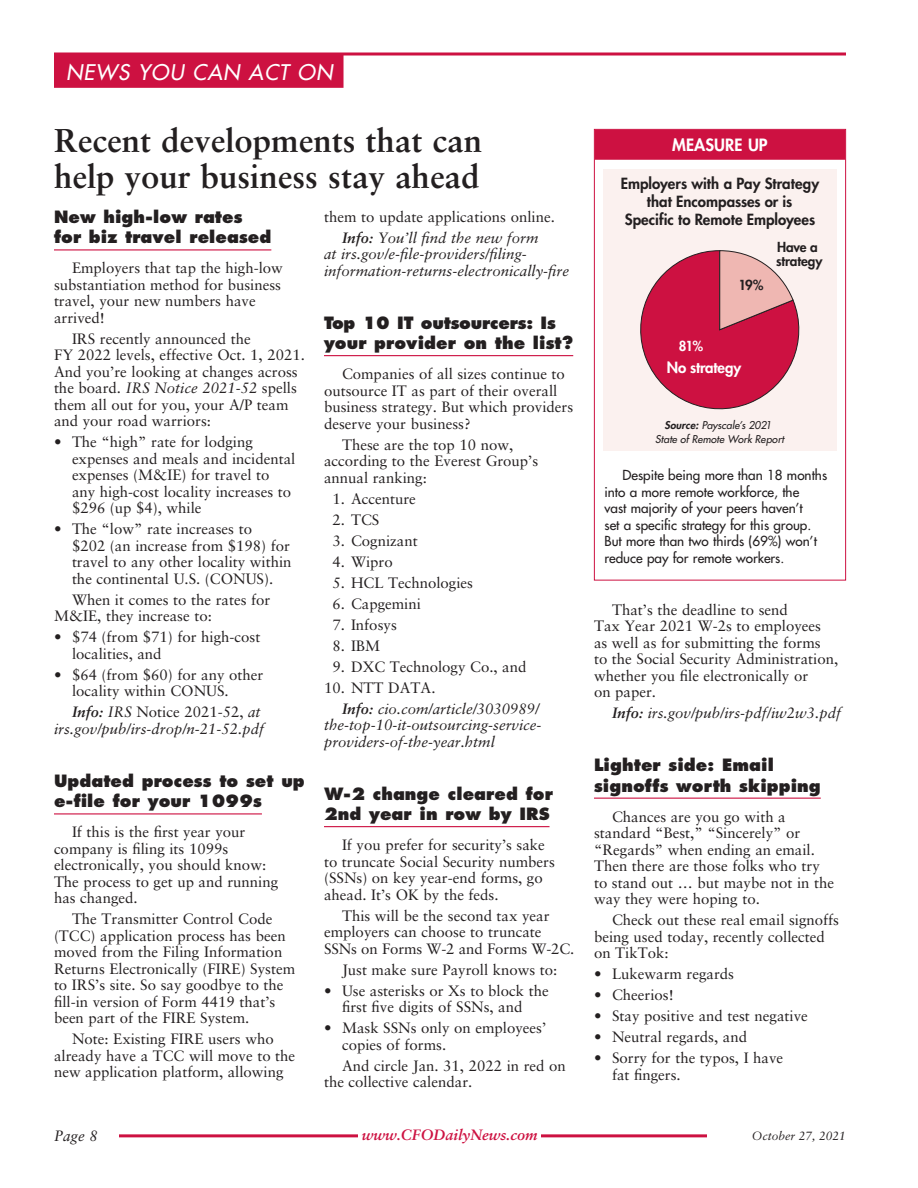
<style>
.page{position:relative;width:918px;height:1188px;background:#fff}
.page>*{position:absolute;margin:0;border:0;box-sizing:border-box;transform-origin:0 0}
.Major_Headline{font:700 33px/36px "Sabon";color:#231f20}
.Department_Head{font:italic 21px "Futura";letter-spacing:.05em;color:#fff}
.Small_headline{font:800 16.5px/20.2px "Futura";letter-spacing:.005em;color:#231f20}
._9__sidebar_cap{font:800 16.5px "Futura";letter-spacing:.005em;color:#fff}
._1___Copy{font:15px/16.5px "Sabon";color:#231f20}
._3__Copy_Bullets{font:15px/16.5px "Sabon";color:#231f20}
._4__credit{font:italic 15px/16.5px "Sabon";color:#231f20}
.t1{font:800 15px/18px "Futura";color:#231f20;text-align:center}
.t2{font:italic 700 15px "Sabon";color:#cd1141}
.t3{font:800 15px "Futura";letter-spacing:-.01em;color:#fff}
.Box_Copy{font:13.5px/16.5px "Futura";color:#231f20}
.t4{font:800 13.5px/13.8px "Futura";letter-spacing:-.005em;color:#231f20}
.t5{font:800 13.5px "Futura";color:#fff}
.t6{font:italic 12px "Sabon";color:#231f20}
.t7{font:italic 10.5px/13.5px "Futura";letter-spacing:.005em;color:#231f20;text-align:center}
.s1{font-style:italic}
.s2{font-weight:700}
.s3{font-style:normal}
.s4{font-weight:800}
</style>
<div class="page">
<div style="left:54px;top:55px;width:290px;height:33px;background:#cd1141"></div>
<svg style="left:54px;top:52px;width:792px;height:4px;background:#d64167"></svg>
<hr style="left:54px;top:1134px;width:792px;height:3px;background:#cd1141">
<div style="left:54px;top:1120px;width:64px;height:30px;background:#fff"></div>
<div style="left:708px;top:1120px;width:138px;height:30px;background:#fff"></div>
<div style="left:358px;top:1123px;width:183px;height:21px;background:#fff"></div>
<hr style="left:54px;top:249px;width:217px;height:1px;background:#cd1141">
<hr style="left:54px;top:813px;width:208px;height:1px;background:#cd1141">
<hr style="left:324px;top:355px;width:249px;height:1px;background:#cd1141">
<hr style="left:324px;top:826px;width:226px;height:1px;background:#cd1141">
<hr style="left:594px;top:798px;width:227px;height:1px;background:#cd1141">
<div style="left:595px;top:130px;width:250px;height:30px;background:#cd1141"></div>
<div style="left:594px;top:129px;width:252px;height:452px;border:1px solid #cd1141"></div>
<div style="left:603px;top:170px;width:234px;height:282px;background:#fbf1ef"></div>
<svg style="left:640px;top:250px;width:160px;height:160px"></svg>
<p class="Department_Head" style="left:66px;top:59px;width:268px">NEWS YOU CAN ACT ON</p>
<p class="Major_Headline" style="left:54px;top:122px;width:430px">Recent developments that can help your business stay ahead</p>
<p class="_9__sidebar_cap" style="left:672px;top:134px;width:97px">MEASURE UP</p>
<p class="t1" style="left:621px;top:174px;width:200px">Employers with a Pay Strategy that Encompasses or is<br>Specific to Remote Employees</p>
<p class="Small_headline" style="left:54px;top:207px;width:219px">New high-low rates for biz travel released</p>
<p class="_1___Copy" style="left:54px;top:260px;width:230px;text-indent:18px">Employers that tap the high-low substantiation method for business travel, your new numbers have arrived!</p>
<p class="_1___Copy" style="left:54px;top:330px;width:252px;text-indent:18px">IRS recently announced the<br>FY 2022 levels, effective Oct. 1, 2021.<br>And you’re looking at changes across the board. <span class="s1">IRS Notice 2021-52</span> spells them all out for you, your A/P team and your road warriors:</p>
<p class="_3__Copy_Bullets" style="left:72px;top:434px;width:225px;text-indent:-18px">• The “high” rate for lodging expenses and meals and incidental expenses (M&amp;IE) for travel to any high-cost locality increases to $296 (up $4), while</p>
<p class="_3__Copy_Bullets" style="left:72px;top:521px;width:221px;text-indent:-18px">• The “low” rate increases to<br>$202 (an increase from $198) for travel to any other locality within the continental U.S. (CONUS).</p>
<p class="_1___Copy" style="left:54px;top:591px;width:218px;text-indent:18px">When it comes to the rates for<br>M&amp;IE, they increase to:</p>
<p class="_3__Copy_Bullets" style="left:72px;top:629px;width:190px;text-indent:-18px">• $74 (from $71) for high-cost localities, and</p>
<p class="_3__Copy_Bullets" style="left:72px;top:666px;width:193px;text-indent:-18px">• $64 (from $60) for any other locality within CONUS.</p>
<p class="_4__credit" style="left:54px;top:704px;width:212px;text-align:right"><span class="s2">Info:</span> IRS <span class="s3">Notice 2021-52,</span> at irs.gov/pub/irs-drop/n-21-52.pdf</p>
<p class="Small_headline" style="left:54px;top:771px;width:252px">Updated process to set up e-file for your 1099s</p>
<p class="_1___Copy" style="left:54px;top:824px;width:226px;text-indent:18px">If this is the first year your company is filing its 1099s electronically, you should know:<br>The process to get up and running has changed.</p>
<p class="_1___Copy" style="left:54px;top:911px;width:243px;text-indent:18px">The Transmitter Control Code (TCC) application process has been moved from the Filing Information Returns Electronically (FIRE) System to IRS’s site. So say goodbye to the fill-in version of Form 4419 that’s been part of the FIRE System.</p>
<p class="_1___Copy" style="left:54px;top:1031px;width:243px;text-indent:18px">Note: Existing FIRE users who already have a TCC will move to the new application platform, allowing</p>
<p class="_1___Copy" style="left:324px;top:208px;width:232px">them to update applications online.</p>
<p class="_4__credit" style="left:324px;top:229px;width:247px;text-indent:18px"><span class="s2">Info:</span> You’ll find the new form<br>at irs.gov/e-file-providers/filing&shy;information-returns-electronically-fire</p>
<p class="Small_headline" style="left:324px;top:313px;width:251px">Top 10 IT outsourcers: Is your provider on the list?</p>
<p class="_1___Copy" style="left:324px;top:365px;width:251px;text-indent:18px">Companies of all sizes continue to outsource IT as part of their overall business strategy. But which providers deserve your business?</p>
<p class="_1___Copy" style="left:324px;top:436px;width:216px;text-indent:18px">These are the top 10 now, according to the Everest Group’s annual ranking:</p>
<p class="_3__Copy_Bullets" style="left:333px;top:490px;width:85px">1. Accenture</p>
<p class="_3__Copy_Bullets" style="left:333px;top:511px;width:48px">2. TCS</p>
<p class="_3__Copy_Bullets" style="left:333px;top:532px;width:87px">3. Cognizant</p>
<p class="_3__Copy_Bullets" style="left:333px;top:553px;width:62px">4. Wipro</p>
<p class="_3__Copy_Bullets" style="left:333px;top:574px;width:142px">5. HCL Technologies</p>
<p class="_3__Copy_Bullets" style="left:333px;top:595px;width:90px">6. Capgemini</p>
<p class="_3__Copy_Bullets" style="left:333px;top:616px;width:66px">7. Infosys</p>
<p class="_3__Copy_Bullets" style="left:333px;top:637px;width:49px">8. IBM</p>
<p class="_3__Copy_Bullets" style="left:333px;top:658px;width:195px">9. DXC Technology Co., and</p>
<p class="_3__Copy_Bullets" style="left:324px;top:679px;width:113px">10. NTT DATA.</p>
<p class="_4__credit" style="left:324px;top:700px;width:219px;text-indent:18px"><span class="s2">Info:</span> cio.com/article/3030989/ the-top-10-it-outsourcing-service&shy;providers-of-the-year.html</p>
<p class="Small_headline" style="left:324px;top:784px;width:230px">W-2 change cleared for<br>2nd year in row by IRS</p>
<p class="_1___Copy" style="left:324px;top:836px;width:232px;text-indent:18px">If you prefer for security’s sake to truncate Social Security numbers (SSNs) on key year-end forms, go ahead. It’s OK by the feds.</p>
<p class="_1___Copy" style="left:324px;top:907px;width:252px;text-indent:18px">This will be the second tax year employers can choose to truncate<br>SSNs on Forms W-2 and Forms W-2C.</p>
<p class="_1___Copy" style="left:342px;top:961px;width:217px">Just make sure Payroll knows to:</p>
<p class="_3__Copy_Bullets" style="left:324px;top:982px;width:226px;text-align:center">• Use asterisks or Xs to block the first five digits of SSNs, and</p>
<p class="_3__Copy_Bullets" style="left:342px;top:1019px;width:206px;text-indent:-18px">• Mask SSNs only on employees’ copies of forms.</p>
<p class="_1___Copy" style="left:324px;top:1057px;width:243px;text-indent:18px">And circle Jan. 31, 2022 in red on the collective calendar.</p>
<p class="t4" style="left:776px;top:240px;width:48px">Have a strategy</p>
<p class="t4" style="left:739px;top:278px;width:26px">19%</p>
<p class="t5" style="left:679px;top:337px;width:26px">81%</p>
<p class="t3" style="left:667px;top:358px;width:76px">No strategy</p>
<p class="t7" style="left:655px;top:419px;width:130px"><span class="s4">Source:</span> Payscale’s 2021<br>State of Remote Work Report</p>
<p class="Box_Copy" style="left:604px;top:467px;width:224px;text-indent:18px">Despite being more than 18 months into a more remote workforce, the<br>vast majority of your peers haven’t<br>set a specific strategy for this group.<br>But more than two thirds (69%) won’t reduce pay for remote workers.</p>
<p class="_1___Copy" style="left:594px;top:601px;width:246px;text-indent:18px">That’s the deadline to send<br>Tax Year 2021 W-2s to employees as well as for submitting the forms<br>to the Social Security Administration, whether you file electronically or<br>on paper.</p>
<p class="_4__credit" style="left:612px;top:705px;width:231px"><span class="s2">Info:</span> irs.gov/pub/irs-pdf/iw2w3.pdf</p>
<p class="Small_headline" style="left:594px;top:755px;width:228px">Lighter side: Email signoffs worth skipping</p>
<p class="_1___Copy" style="left:594px;top:808px;width:242px;text-indent:18px">Chances are you go with a standard “Best,” “Sincerely” or “Regards” when ending an email.<br>Then there are those folks who try to stand out … but maybe not in the way they were hoping to.</p>
<p class="_1___Copy" style="left:594px;top:911px;width:247px;text-indent:18px">Check out these real email signoffs being used today, recently collected on TikTok:</p>
<p class="_3__Copy_Bullets" style="left:594px;top:965px;width:142px">• Lukewarm regards</p>
<p class="_3__Copy_Bullets" style="left:594px;top:986px;width:81px">• Cheerios!</p>
<p class="_3__Copy_Bullets" style="left:594px;top:1007px;width:215px">• Stay positive and test negative</p>
<p class="_3__Copy_Bullets" style="left:594px;top:1028px;width:155px">• Neutral regards, and</p>
<p class="_3__Copy_Bullets" style="left:612px;top:1049px;width:173px;text-indent:-18px">• Sorry for the typos, I have fat fingers.</p>
<p class="_4__credit" style="left:54px;top:1128px;width:45px">Page 8</p>
<p class="t2" style="left:362px;top:1125px;width:177px">www.CFODailyNews.com</p>
<p class="t6" style="left:752px;top:1129px;width:96px">October 27, 2021</p>
</div>
